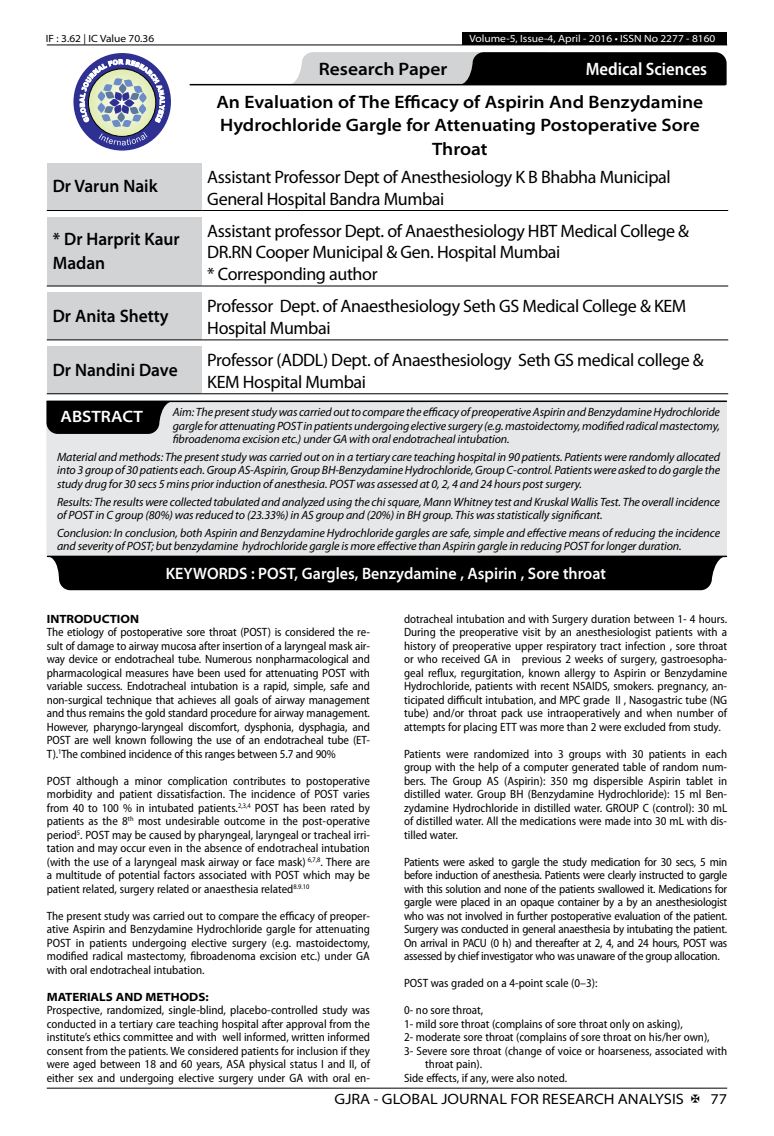
<style>
.page{position:relative;width:774px;height:1136px;background:#fff}
.page>*{position:absolute;margin:0;border:0;box-sizing:border-box;transform-origin:0 0}
.t1{font:18px/21.6px "Myriad Pro";letter-spacing:-.02em;color:#000}
.t2{font:600 semi-expanded 18px/23.4px "Myriad Pro";color:#000;text-align:center}
.t3{font:600 semi-expanded 18px/23.4px "Myriad Pro";color:#000;scale:.9 1}
.t4{font:600 semi-condensed 18px "Myriad Pro";color:#fff}
.t5{font:600 semi-expanded 16.5px "Myriad Pro";color:#fff;scale:.9 1}
.t6{font:600 semi-expanded 16.5px "Myriad Pro";color:#fff}
.t7{font:semi-expanded 15px "Myriad Pro";color:#000}
.t8{font:semi-condensed 12px/13.5px "Myriad Pro";color:#000;text-align:justify}
.t9{font:italic 12px/13.5px "Myriad Pro";letter-spacing:-.01em;color:#000;text-align:justify}
.t10{font:700 semi-expanded 12px "Myriad Pro";color:#000}
.t11{font:semi-expanded 10.5px "Myriad Pro";color:#fff}
.t12{font:semi-expanded 10.5px "Myriad Pro";color:#000}
</style>
<div class="page">
<hr style="left:47px;top:1087px;width:680px;height:1px;background:#000">
<div style="left:462px;top:32px;width:265px;height:13px;background:#000"></div>
<hr style="left:47px;top:45px;width:680px;height:1px;background:#000">
<svg style="left:288px;top:52px;width:439px;height:33px;background:#5a5a5b"></svg>
<hr style="left:190px;top:84px;width:535px;height:1px;background:#000">
<div style="left:73px;top:53px;width:98px;height:97px;background:#2e3092;border-radius:50%"></div>
<svg style="left:80px;top:59px;width:85px;height:86px"></svg>
<div style="left:47px;top:163px;width:154px;height:47px;background:#d1d3d4"></div>
<hr style="left:47px;top:210px;width:154px;height:1px;background:#000">
<hr style="left:201px;top:210px;width:527px;height:1px;background:#000">
<div style="left:47px;top:217px;width:154px;height:69px;background:#d1d3d4"></div>
<hr style="left:47px;top:285px;width:154px;height:1px;background:#000">
<hr style="left:201px;top:285px;width:527px;height:1px;background:#000">
<div style="left:47px;top:293px;width:154px;height:47px;background:#d1d3d4"></div>
<hr style="left:47px;top:339px;width:154px;height:1px;background:#000">
<hr style="left:201px;top:339px;width:527px;height:1px;background:#000">
<div style="left:47px;top:346px;width:154px;height:48px;background:#d1d3d4"></div>
<hr style="left:47px;top:393px;width:154px;height:1px;background:#000">
<hr style="left:201px;top:393px;width:527px;height:1px;background:#000">
<div style="left:46px;top:400px;width:681px;height:155px;background:#e6e7e8"></div>
<hr style="left:47px;top:400px;width:679px;height:2px;background:#000">
<svg style="left:46px;top:401px;width:127px;height:33px;background:#181818"></svg>
<hr style="left:48px;top:555px;width:678px;height:2px;background:#000">
<div style="left:47px;top:556px;width:679px;height:34px;background:#000"></div>
<p class="t12" style="left:46px;top:32px;width:110px">IF : 3.62 | IC Value 70.36</p>
<p class="t11" style="left:469px;top:32px;width:247px">Volume-5, Issue-4, April - 2016 • ISSN No 2277 - 8160</p>
<h1 class="t2" style="left:319px;top:58px;width:130px">Research Paper</h1>
<h1 class="t4" style="left:586px;top:59px;width:123px">Medical Sciences</h1>
<h1 class="t2" style="left:216px;top:91px;width:488px">An Evaluation of The Efficacy of Aspirin And Benzydamine<br>Hydrochloride Gargle for Attenuating Postoperative Sore<br>Throat</h1>
<h1 class="t3" style="left:53px;top:175px;width:118px">Dr Varun Naik</h1>
<h1 class="t1" style="left:207px;top:166px;width:465px">Assistant Professor Dept of Anesthesiology K B Bhabha Municipal<br>General Hospital Bandra Mumbai</h1>
<h1 class="t3" style="left:53px;top:228px;width:143px">* Dr Harprit Kaur<br>Madan</h1>
<h1 class="t1" style="left:207px;top:220px;width:483px">Assistant professor Dept. of Anaesthesiology HBT Medical College &amp;<br>DR.RN Cooper Municipal &amp; Gen. Hospital Mumbai<br>* Corresponding author</h1>
<h1 class="t3" style="left:53px;top:304px;width:130px">Dr Anita Shetty</h1>
<h1 class="t1" style="left:207px;top:296px;width:480px">Professor Dept. of Anaesthesiology Seth GS Medical College &amp; KEM<br>Hospital Mumbai</h1>
<h1 class="t3" style="left:53px;top:358px;width:140px">Dr Nandini Dave</h1>
<h1 class="t1" style="left:207px;top:349px;width:498px">Professor (ADDL) Dept. of Anaesthesiology Seth GS medical college &amp;<br>KEM Hospital Mumbai</h1>
<p class="t9" style="left:173px;top:405px;width:549px">Aim: The present study was carried out to compare the efficacy of preoperative Aspirin and Benzydamine Hydrochloride gargle for attenuating POST in patients undergoing elective surgery (e.g. mastoidectomy, modified radical mastectomy, fibroadenoma excision etc.) under GA with oral endotracheal intubation.</p>
<p class="t9" style="left:57px;top:450px;width:664px">Material and methods: The present study was carried out on in a tertiary care teaching hospital in 90 patients. Patients were randomly allocated into 3 group of 30 patients each. Group AS-Aspirin, Group BH-Benzydamine Hydrochloride, Group C-control. Patients were asked to do gargle the study drug for 30 secs 5 mins prior induction of anesthesia. POST was assessed at 0, 2, 4 and 24 hours post surgery.</p>
<p class="t9" style="left:57px;top:495px;width:664px">Results: The results were collected tabulated and analyzed using the chi square, Mann Whitney test and Kruskal Wallis Test. The overall incidence of POST in C group (80%) was reduced to (23.33%) in AS group and (20%) in BH group. This was statistically significant.</p>
<p class="t9" style="left:57px;top:526px;width:664px">Conclusion: In conclusion, both Aspirin and Benzydamine Hydrochloride gargles are safe, simple and effective means of reducing the incidence and severity of POST; but benzydamine hydrochloride gargle is more effective than Aspirin gargle in reducing POST for longer duration.</p>
<h2 class="t6" style="left:60px;top:407px;width:84px">ABSTRACT</h2>
<h2 class="t5" style="left:166px;top:564px;width:490px">KEYWORDS : POST, Gargles, Benzydamine , Aspirin , Sore throat</h2>
<p class="t10" style="left:47px;top:611px;width:94px">INTRODUCTION</p>
<p class="t8" style="left:47px;top:625px;width:325px">The etiology of postoperative sore throat (POST) is considered the re&shy;sult of damage to airway mucosa after insertion of a laryngeal mask air&shy;way device or endotracheal tube. Numerous nonpharmacological and pharmacological measures have been used for attenuating POST with variable success. Endotracheal intubation is a rapid, simple, safe and non-surgical technique that achieves all goals of airway management and thus remains the gold standard procedure for airway management.<br>However, pharyngo-laryngeal discomfort, dysphonia, dysphagia, and POST are well known following the use of an endotracheal tube (ET-T).<sup>1</sup>The combined incidence of this ranges between 5.7 and 90%</p>
<p class="t8" style="left:47px;top:774px;width:325px">POST although a minor complication contributes to postoperative morbidity and patient dissatisfaction. The incidence of POST varies from 40 to 100 % in intubated patients.<sup>2,3,4</sup> POST has been rated by patients as the 8<sup>th</sup> most undesirable outcome in the post-operative period<sup>5</sup>. POST may be caused by pharyngeal, laryngeal or tracheal irri&shy;tation and may occur even in the absence of endotracheal intubation (with the use of a laryngeal mask airway or face mask) <sup>6,7,8</sup>. There are a multitude of potential factors associated with POST which may be patient related, surgery related or anaesthesia related<sup>8.9.10</sup></p>
<p class="t8" style="left:47px;top:909px;width:325px">The present study was carried out to compare the efficacy of preoper&shy;ative Aspirin and Benzydamine Hydrochloride gargle for attenuating POST in patients undergoing elective surgery (e.g. mastoidectomy, modified radical mastectomy, fibroadenoma excision etc.) under GA with oral endotracheal intubation.</p>
<p class="t10" style="left:47px;top:989px;width:163px">MATERIALS AND METHODS:</p>
<p class="t8" style="left:47px;top:1003px;width:325px">Prospective, randomized, single-blind, placebo-controlled study was conducted in a tertiary care teaching hospital after approval from the institute’s ethics committee and with well informed, written informed consent from the patients. We considered patients for inclusion if they were aged between 18 and 60 years, ASA physical status I and II, of either sex and undergoing elective surgery under GA with oral en-</p>
<p class="t8" style="left:404px;top:612px;width:325px">dotracheal intubation and with Surgery duration between 1- 4 hours.<br>During the preoperative visit by an anesthesiologist patients with a history of preoperative upper respiratory tract infection , sore throat or who received GA in previous 2 weeks of surgery, gastroesopha&shy;geal reflux, regurgitation, known allergy to Aspirin or Benzydamine Hydrochloride, patients with recent NSAIDS, smokers. pregnancy, an&shy;ticipated difficult intubation, and MPC grade II , Nasogastric tube (NG tube) and/or throat pack use intraoperatively and when number of attempts for placing ETT was more than 2 were excluded from study.</p>
<p class="t8" style="left:404px;top:747px;width:325px">Patients were randomized into 3 groups with 30 patients in each group with the help of a computer generated table of random num&shy;bers. The Group AS (Aspirin): 350 mg dispersible Aspirin tablet in distilled water. Group BH (Benzydamine Hydrochloride): 15 ml Ben&shy;zydamine Hydrochloride in distilled water. GROUP C (control): 30 mL of distilled water. All the medications were made into 30 mL with dis&shy;tilled water.</p>
<p class="t8" style="left:404px;top:855px;width:325px">Patients were asked to gargle the study medication for 30 secs, 5 min before induction of anesthesia. Patients were clearly instructed to gargle with this solution and none of the patients swallowed it. Medications for gargle were placed in an opaque container by a by an anesthesiologist who was not involved in further postoperative evaluation of the patient.<br>Surgery was conducted in general anaesthesia by intubating the patient.<br>On arrival in PACU (0 h) and thereafter at 2, 4, and 24 hours, POST was assessed by chief investigator who was unaware of the group allocation.</p>
<p class="t8" style="left:404px;top:976px;width:195px">POST was graded on a 4-point scale (0–3):</p>
<p class="t8" style="left:404px;top:1003px;width:81px">0- no sore throat,</p>
<p class="t8" style="left:404px;top:1017px;width:280px">1- mild sore throat (complains of sore throat only on asking),</p>
<p class="t8" style="left:404px;top:1030px;width:307px">2- moderate sore throat (complains of sore throat on his/her own),</p>
<p class="t8" style="left:404px;top:1044px;width:325px">3- Severe sore throat (change of voice or hoarseness, associated with</p>
<p class="t8" style="left:425px;top:1057px;width:58px">throat pain).</p>
<p class="t8" style="left:404px;top:1071px;width:165px">Side effects, if any, were also noted.</p>
<p class="t7" style="left:335px;top:1090px;width:351px">GJRA - GLOBAL JOURNAL FOR RESEARCH ANALYSIS</p>
<p class="t7" style="left:710px;top:1090px;width:18px">77</p>
</div>
